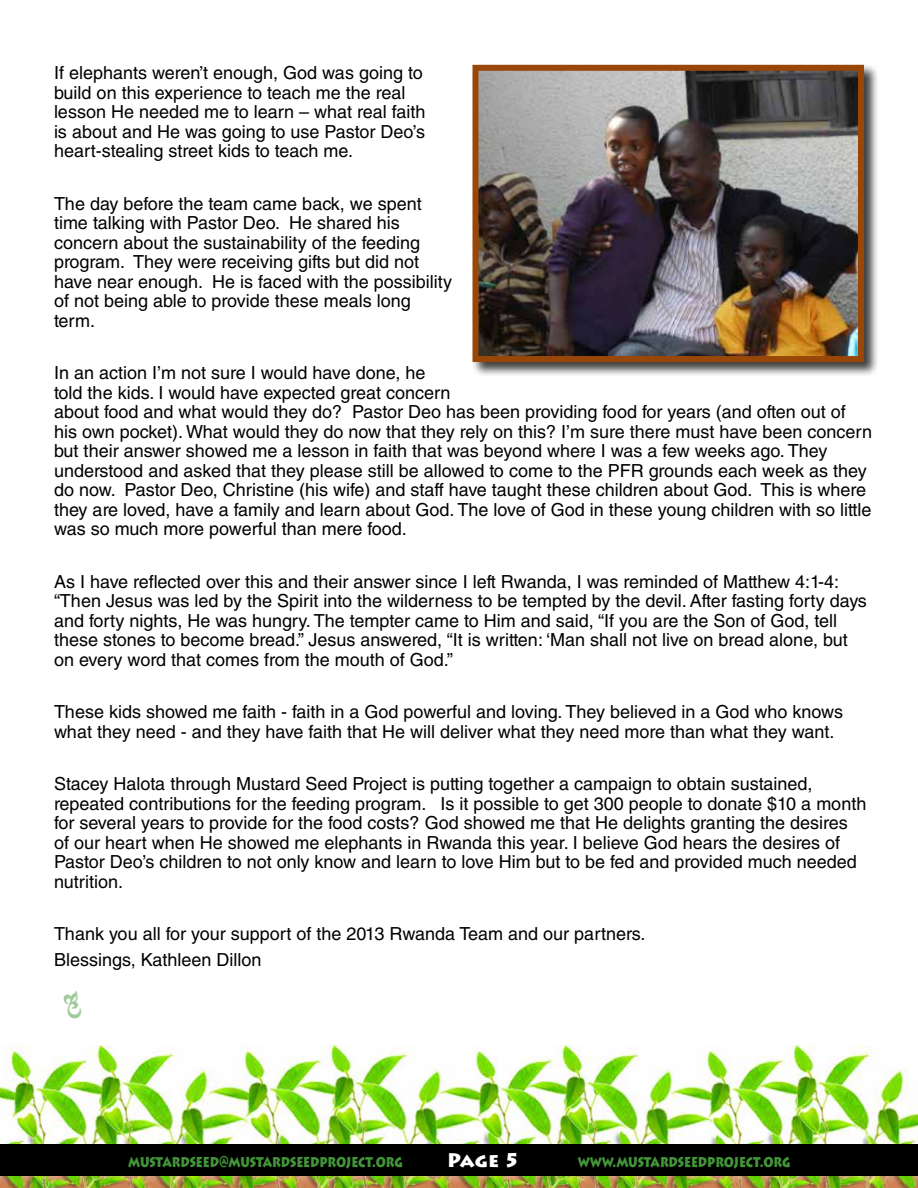
<style>
.page{position:relative;width:918px;height:1188px;background:#fff}
.page>*{position:absolute;margin:0;border:0;box-sizing:border-box;transform-origin:0 0}
.t1{font:900 19.5px "Lithos Pro";color:#fff}
.t2{font:18px/19.5px "Helvetica LT Std";color:#000}
.t3{font:900 16.5px "Lithos Pro";letter-spacing:-.01em;color:#439539;scale:.75 1}
</style>
<div class="page">
<img style="left:0;top:1045px;width:918px;height:143px">
<div style="left:0;top:1144px;width:918px;height:32px;background:#000"></div>
<div style="left:471px;top:63px;width:408px;height:314px;background:#000;opacity:.75"></div>
<img style="left:479px;top:72px;width:378px;height:283px">
<div style="left:472px;top:65px;width:392px;height:297px;border:6px solid #994708"></div>
<p class="t2" style="left:54px;top:63px;width:373px">If elephants weren’t enough, God was going to build on this experience to teach me the real lesson He needed me to learn – what real faith is about and He was going to use Pastor Deo’s heart-stealing street kids to teach me.</p>
<p class="t2" style="left:54px;top:194px;width:400px">The day before the team came back, we spent time talking with Pastor Deo. He shared his concern about the sustainability of the feeding program. They were receiving gifts but did not have near enough. He is faced with the possibility of not being able to provide these meals long term.</p>
<p class="t2" style="left:54px;top:363px;width:820px">In an action I’m not sure I would have done, he<br>told the kids. I would have expected great concern<br>about food and what would they do? Pastor Deo has been providing food for years (and often out of his own pocket). What would they do now that they rely on this? I’m sure there must have been concern but their answer showed me a lesson in faith that was beyond where I was a few weeks ago. They understood and asked that they please still be allowed to come to the PFR grounds each week as they do now. Pastor Deo, Christine (his wife) and staff have taught these children about God. This is where they are loved, have a family and learn about God. The love of God in these young children with so little was so much more powerful than mere food.</p>
<p class="t2" style="left:54px;top:571px;width:814px">As I have reflected over this and their answer since I left Rwanda, I was reminded of Matthew 4:1-4: “Then Jesus was led by the Spirit into the wilderness to be tempted by the devil. After fasting forty days and forty nights, He was hungry. The tempter came to Him and said, “If you are the Son of God, tell these stones to become bread.” Jesus answered, “It is written: ‘Man shall not live on bread alone, but on every word that comes from the mouth of God.”</p>
<p class="t2" style="left:54px;top:702px;width:791px">These kids showed me faith - faith in a God powerful and loving. They believed in a God who knows what they need - and they have faith that He will deliver what they need more than what they want.</p>
<p class="t2" style="left:54px;top:774px;width:814px">Stacey Halota through Mustard Seed Project is putting together a campaign to obtain sustained, repeated contributions for the feeding program. Is it possible to get 300 people to donate $10 a month for several years to provide for the food costs? God showed me that He delights granting the desires of our heart when He showed me elephants in Rwanda this year. I believe God hears the desires of Pastor Deo’s children to not only know and learn to love Him but to be fed and provided much needed nutrition.</p>
<p class="t2" style="left:54px;top:921px;width:593px;line-height:26.2px">Thank you all for your support of the 2013 Rwanda Team and our partners.<br>Blessings, Kathleen Dillon</p>
<p class="t3" style="left:128px;top:1151px;width:368px">mustardseed@mustardseedproject.org</p>
<p class="t1" style="left:447px;top:1148px;width:74px">Page 5</p>
<p class="t3" style="left:578px;top:1151px;width:285px">www.mustardseedproject.org</p>
</div>
